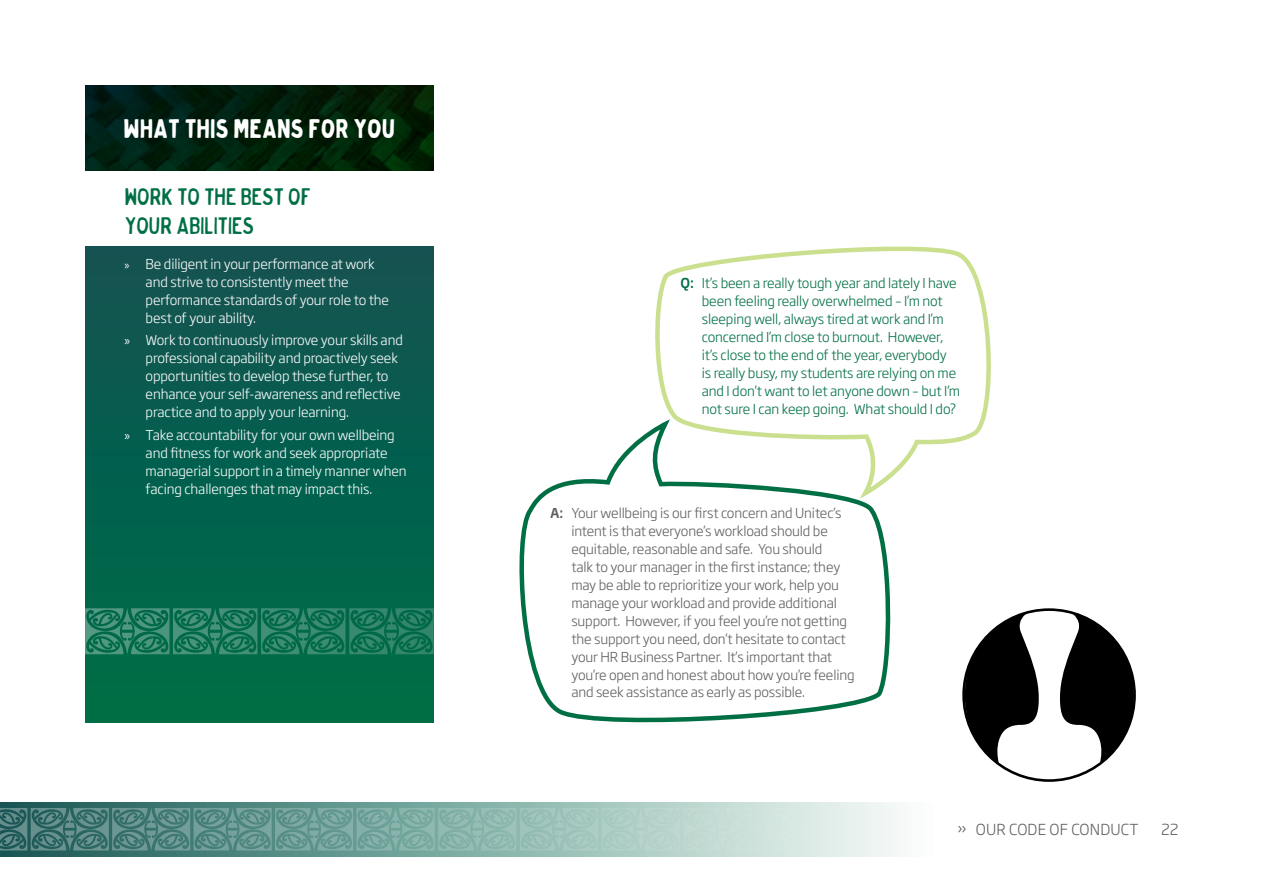
<style>
.page{position:relative;width:1263px;height:893px;background:#fff}
.page>*{position:absolute;margin:0;border:0;box-sizing:border-box;transform-origin:0 0}
.t1{font:700 27px "Bobby J";letter-spacing:-.025em;color:#fff}
.t2{font:24px/28.8px "Bobby J";letter-spacing:-.025em;color:#006f44}
.t3{font:300 15px "Soho Gothic Pro";letter-spacing:.015em;color:#5f5e5e}
.t4{font:300 13.5px/18px "Soho Gothic Pro";letter-spacing:-.01em;color:#fff}
.t5{font:300 13.5px/18px "Soho Gothic Pro";letter-spacing:-.01em;color:#5f5e5e}
.t6{font:300 13.5px/18px "Soho Gothic Pro";letter-spacing:-.01em;color:#006f44}
.s1{font-family:"Myriad Pro";font-weight:400;font-size:12px}
.s2{font-family:"Myriad Pro";font-weight:400}
.s3{font-weight:500}
</style>
<div class="page">
<svg style="left:0;top:802px;width:900px;height:54px;background:#81aba4"></svg>
<svg style="left:0;top:808px;width:900px;height:42px;background:#8db3ad"></svg>
<svg style="left:85px;top:247px;width:349px;height:476px;background:#065f4c"></svg>
<svg style="left:85px;top:608px;width:349px;height:46px;background:#207c5f"></svg>
<svg style="left:85px;top:85px;width:349px;height:85px;background:#00200c"></svg>
<svg style="left:519px;top:428px;width:372px;height:295px"></svg>
<svg style="left:653px;top:246px;width:338px;height:254px"></svg>
<svg style="left:1060px;top:611px;width:76px;height:153px"></svg>
<svg style="left:963px;top:611px;width:76px;height:153px"></svg>
<h1 class="t1" style="left:123px;top:114px;width:274px">WHAT THIS MEANS FOR YOU</h1>
<h2 class="t2" style="left:124px;top:182px;width:188px">WORK TO THE BEST OF<br>YOUR ABILITIES</h2>
<p class="t4" style="left:146px;top:254px;width:245px;text-indent:-21px"><span class="s1">»</span> Be diligent in your performance at work and strive to consistently meet the performance standards of your role to the best of your ability.</p>
<p class="t4" style="left:146px;top:331px;width:259px;text-indent:-21px"><span class="s2">»</span> Work to continuously improve your skills and professional capability and proactively seek opportunities to develop these further, to enhance your self-awareness and reflective practice and to apply your learning.</p>
<p class="t4" style="left:146px;top:425px;width:262px;text-indent:-21px"><span class="s2">»</span> Take accountability for your own wellbeing and fitness for work and seek appropriate managerial support in a timely manner when facing challenges that may impact this.</p>
<p class="t6" style="left:702px;top:273px;width:260px;text-indent:-21px"><span class="s3">Q:</span> It’s been a really tough year and lately I have been feeling really overwhelmed – I’m not sleeping well, always tired at work and I’m concerned I’m close to burnout. However, it’s close to the end of the year, everybody<br>is really busy, my students are relying on me and I don’t want to let anyone down – but I’m not sure I can keep going. What should I do?</p>
<p class="t5" style="left:571px;top:503px;width:285px;text-indent:-21px"><span class="s3">A:</span> Your wellbeing is our first concern and Unitec’s intent is that everyone’s workload should be equitable, reasonable and safe. You should<br>talk to your manager in the first instance; they may be able to reprioritize your work, help you manage your workload and provide additional support. However, if you feel you’re not getting the support you need, don’t hesitate to contact your HR Business Partner. It’s important that you’re open and honest about how you’re feeling and seek assistance as early as possible.</p>
<p class="t3" style="left:957px;top:818px;width:183px">» OUR CODE OF CONDUCT</p>
<p class="t3" style="left:1161px;top:818px;width:19px">22</p>
</div>
